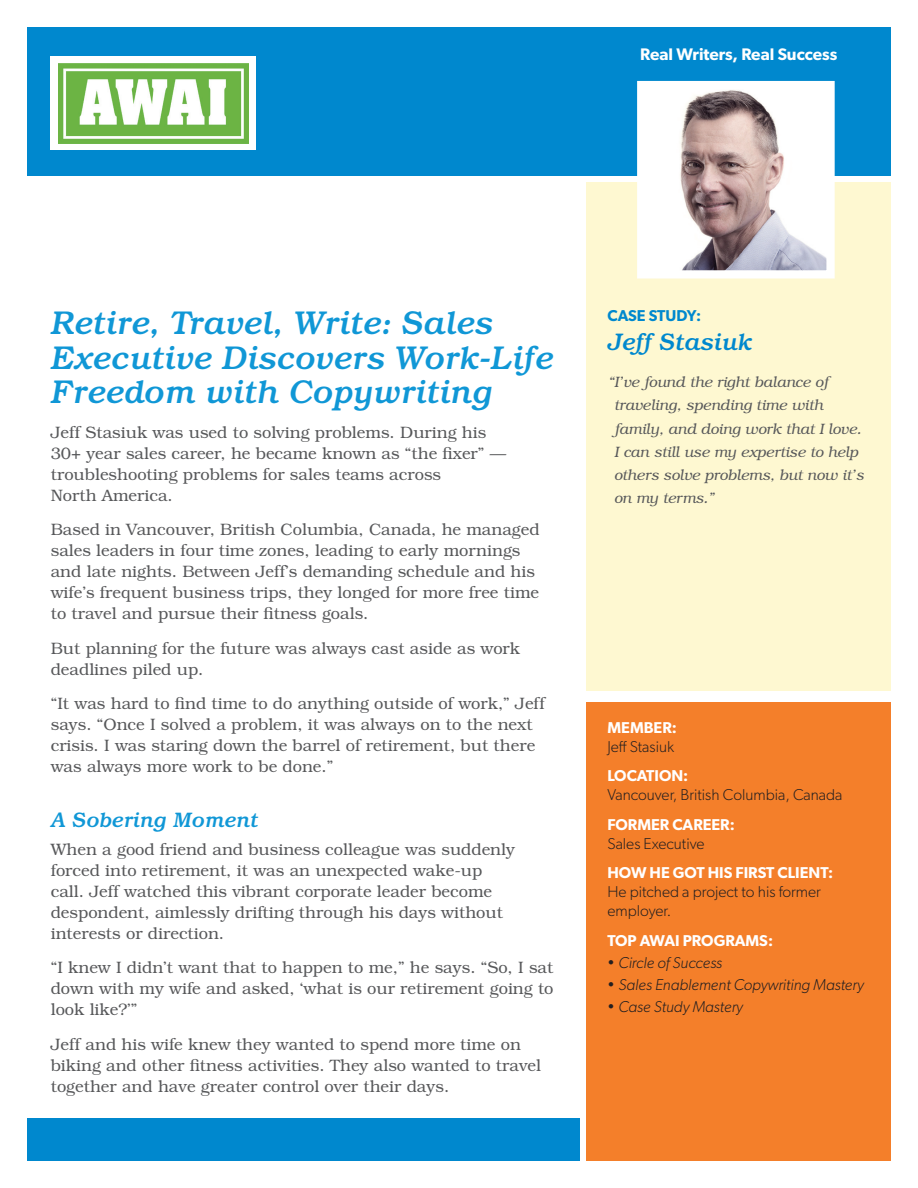
<style>
.page{position:relative;width:918px;height:1188px;background:#fff}
.page>*{position:absolute;margin:0;border:0;box-sizing:border-box;transform-origin:0 0}
.t1{font:italic 500 33px/34.5px "Bookman";color:#1097d6}
.t2{font:italic 500 24px "Bookman";color:#0088ce}
.t3{font:italic 500 21px "Bookman";color:#1097d6}
.t4{font:600 16.8px "Gibson";color:#fff}
.t5{font:300 16.5px/21px "Bookman";color:#57585a}
.t6{font:300 15.75px/18.9px "Gibson";color:#231f20}
.t7{font:600 15.75px "Gibson";color:#fff}
.t8{font:italic 300 15.75px "Gibson";color:#231f20}
.t9{font:600 15.75px "Gibson";color:#0088ce}
.t10{font:italic 300 15px/23.2px "Bookman";color:#57585a}
</style>
<div class="page">
<div style="left:27px;top:27px;width:864px;height:149px;background:#0088ce"></div>
<div style="left:51px;top:57px;width:205px;height:93px;background:#fff"></div>
<img style="left:58px;top:63px;width:190px;height:81px">
<div style="left:586px;top:183px;width:305px;height:508px;background:#fef8d1"></div>
<div style="left:586px;top:702px;width:305px;height:459px;background:#f47f2a"></div>
<div style="left:27px;top:1119px;width:553px;height:42px;background:#0088ce"></div>
<img style="left:646px;top:90px;width:180px;height:180px">
<div style="left:637px;top:81px;width:198px;height:198px;border:8px solid #fff"></div>
<p class="t4" style="left:640px;top:44px;width:199px">Real Writers, Real Success</p>
<h1 class="t1" style="left:51px;top:305px;width:504px">Retire, Travel, Write: Sales<br>Executive Discovers Work-Life<br>Freedom with Copywriting</h1>
<p class="t5" style="left:51px;top:422px;width:457px">Jeff Stasiuk was used to solving problems. During his 30+ year sales career, he became known as “the fixer” — troubleshooting problems for sales teams across<br>North America.</p>
<p class="t5" style="left:51px;top:519px;width:490px">Based in Vancouver, British Columbia, Canada, he managed sales leaders in four time zones, leading to early mornings and late nights. Between Jeff’s demanding schedule and his wife’s frequent business trips, they longed for more free time to travel and pursue their fitness goals.</p>
<p class="t5" style="left:51px;top:638px;width:471px">But planning for the future was always cast aside as work deadlines piled up.</p>
<p class="t5" style="left:51px;top:693px;width:495px">“It was hard to find time to do anything outside of work,” Jeff says. “Once I solved a problem, it was always on to the next crisis. I was staring down the barrel of retirement, but there was always more work to be done.”</p>
<p class="t3" style="left:51px;top:807px;width:209px">A Sobering Moment</p>
<p class="t5" style="left:51px;top:839px;width:466px">When a good friend and business colleague was suddenly forced into retirement, it was an unexpected wake-up call. Jeff watched this vibrant corporate leader become despondent, aimlessly drifting through his days without interests or direction.</p>
<p class="t5" style="left:51px;top:957px;width:504px;text-align:justify">“I knew I didn’t want that to happen to me,” he says. “So, I sat down with my wife and asked, ‘what is our retirement going to look like?’”</p>
<p class="t5" style="left:51px;top:1034px;width:492px">Jeff and his wife knew they wanted to spend more time on biking and other fitness activities. They also wanted to travel together and have greater control over their days.</p>
<p class="t9" style="left:608px;top:307px;width:95px">CASE STUDY:</p>
<h2 class="t2" style="left:608px;top:328px;width:147px">Jeff Stasiuk</h2>
<p class="t10" style="left:614px;top:371px;width:251px;text-indent:-7px">“I’ve found the right balance of traveling, spending time with family, and doing work that I love.<br>I can still use my expertise to help others solve problems, but now it’s on my terms.”</p>
<p class="t7" style="left:608px;top:718px;width:71px">MEMBER:</p>
<p class="t6" style="left:608px;top:737px;width:68px">Jeff Stasiuk</p>
<p class="t7" style="left:608px;top:766px;width:82px">LOCATION:</p>
<p class="t6" style="left:608px;top:785px;width:236px">Vancouver, British Columbia, Canada</p>
<p class="t7" style="left:608px;top:815px;width:129px">FORMER CAREER:</p>
<p class="t6" style="left:608px;top:834px;width:98px">Sales Executive</p>
<p class="t7" style="left:608px;top:864px;width:227px">HOW HE GOT HIS FIRST CLIENT:</p>
<p class="t6" style="left:608px;top:882px;width:215px">He pitched a project to his former employer.</p>
<p class="t7" style="left:608px;top:931px;width:167px">TOP AWAI PROGRAMS:</p>
<p class="t8" style="left:608px;top:953px;width:116px">• Circle of Success</p>
<p class="t8" style="left:608px;top:975px;width:258px">• Sales Enablement Copywriting Mastery</p>
<p class="t8" style="left:608px;top:997px;width:137px">• Case Study Mastery</p>
</div>
